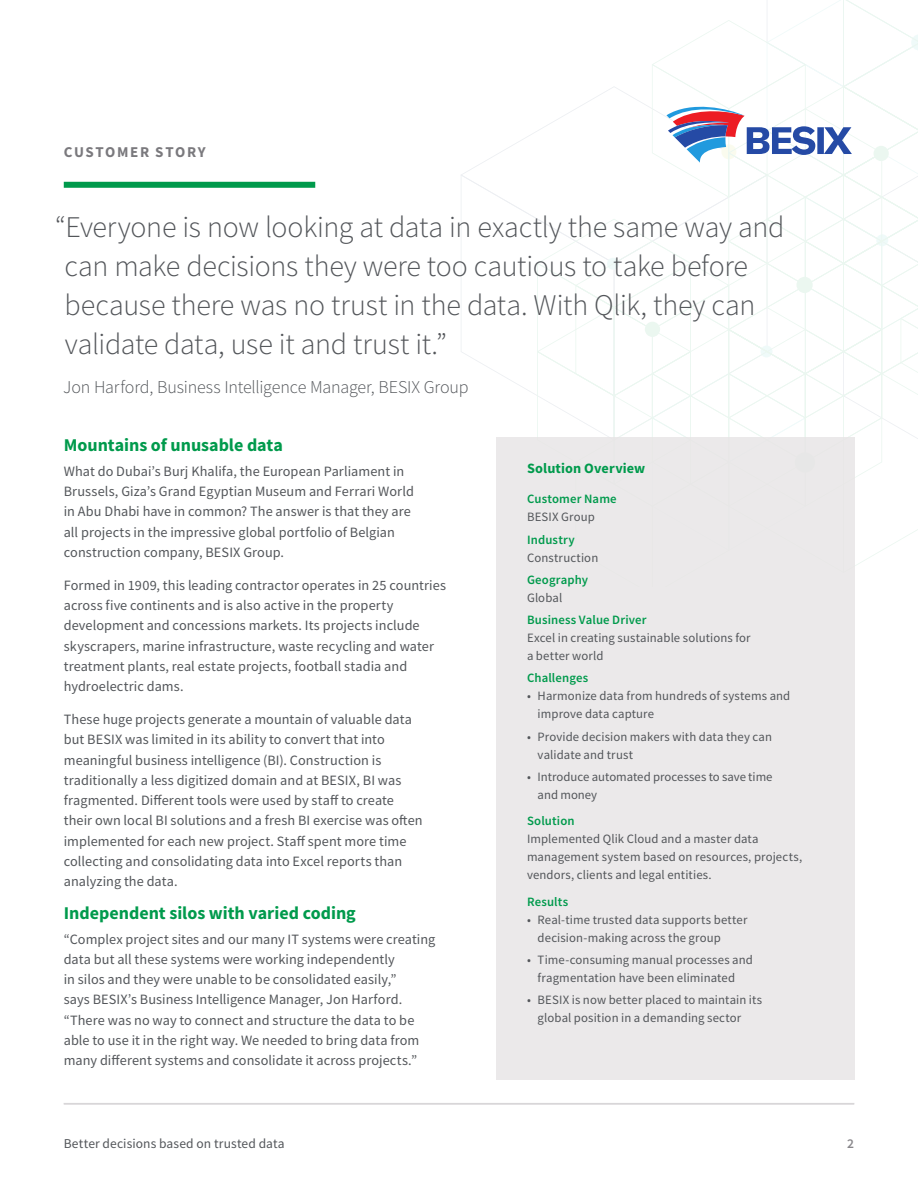
<style>
.page{position:relative;width:918px;height:1188px;background:#fff}
.page>*{position:absolute;margin:0;border:0;box-sizing:border-box;transform-origin:0 0}
.t1{font:300 30px/39px "Source Sans Pro";letter-spacing:-.01em;color:#53565a}
.Text_Sub_Heading{font:700 18px "Source Sans Pro";color:#009a4c}
.Quote_attribute{font:300 18px "Source Sans Pro";letter-spacing:-.01em;color:#53565a}
.Content_Type{font:700 15px "Source Sans Pro";letter-spacing:.11em;color:#7a797d}
.Body_copy{font:14.25px/20.2px "Source Sans Pro";letter-spacing:.005em;color:#53565a}
.Sidebar_-_Heading{font:700 14.25px "Source Sans Pro";letter-spacing:.01em;color:#009a4c}
.Footnote{font:13.5px "Source Sans Pro";letter-spacing:.01em;color:#53565a}
.t2{font:600 13.5px "Source Sans Pro";color:#89878b}
.Sidebar_-_Body_copy{font:12.75px/18px "Source Sans Pro";letter-spacing:.01em;color:#53565a}
.Sidebar_-_Subheading{font:12.75px/18px "Source Sans Pro";letter-spacing:.01em;color:#53565a}
.Sidebar_-_Subheading-2{font:600 12.75px "Source Sans Pro";letter-spacing:.01em;color:#009a4c}
</style>
<div class="page">
<div style="left:496px;top:438px;width:358px;height:642px;background:#e7e4e5"></div>
<hr style="left:64px;top:1103px;width:790px;height:1px;background:#d8d6d8">
<div style="left:64px;top:182px;width:251px;height:6px;background:#009a4c"></div>
<svg style="left:461px;top:0;width:457px;height:587px"></svg>
<p class="Content_Type" style="left:64px;top:142px;width:143px">CUSTOMER STORY</p>
<p class="t1" style="left:65px;top:208px;width:721px;text-indent:-10px">“Everyone is now looking at data in exactly the same way and can make decisions they were too cautious to take before because there was no trust in the data. With Qlik, they can validate data, use it and trust it.”</p>
<p class="Quote_attribute" style="left:63px;top:376px;width:407px">Jon Harford, Business Intelligence Manager, BESIX Group</p>
<p class="Text_Sub_Heading" style="left:64px;top:433px;width:221px">Mountains of unusable data</p>
<p class="Body_copy" style="left:64px;top:461px;width:352px">What do Dubai’s Burj Khalifa, the European Parliament in Brussels, Giza’s Grand Egyptian Museum and Ferrari World in Abu Dhabi have in common? The answer is that they are all projects in the impressive global portfolio of Belgian construction company, BESIX Group.</p>
<p class="Body_copy" style="left:64px;top:575px;width:384px">Formed in 1909, this leading contractor operates in 25 countries across five continents and is also active in the property development and concessions markets. Its projects include skyscrapers, marine infrastructure, waste recycling and water treatment plants, real estate projects, football stadia and hydroelectric dams.</p>
<p class="Body_copy" style="left:64px;top:709px;width:360px">These huge projects generate a mountain of valuable data but BESIX was limited in its ability to convert that into meaningful business intelligence (BI). Construction is traditionally a less digitized domain and at BESIX, BI was fragmented. Different tools were used by staff to create their own local BI solutions and a fresh BI exercise was often implemented for each new project. Staff spent more time collecting and consolidating data into Excel reports than analyzing the data.</p>
<p class="Text_Sub_Heading" style="left:64px;top:901px;width:294px">Independent silos with varied coding</p>
<p class="Body_copy" style="left:64px;top:929px;width:373px">“Complex project sites and our many IT systems were creating data but all these systems were working independently<br>in silos and they were unable to be consolidated easily,”<br>says BESIX’s Business Intelligence Manager, Jon Harford. “There was no way to connect and structure the data to be able to use it in the right way. We needed to bring data from many different systems and consolidate it across projects.”</p>
<p class="Sidebar_-_Heading" style="left:527px;top:458px;width:120px">Solution Overview</p>
<p class="Sidebar_-_Subheading-2" style="left:527px;top:491px;width:91px">Customer Name</p>
<p class="Sidebar_-_Subheading" style="left:527px;top:508px;width:69px">BESIX Group</p>
<p class="Sidebar_-_Subheading-2" style="left:527px;top:531px;width:49px">Industry</p>
<p class="Sidebar_-_Subheading" style="left:527px;top:548px;width:73px">Construction</p>
<p class="Sidebar_-_Subheading-2" style="left:527px;top:571px;width:63px">Geography</p>
<p class="Sidebar_-_Subheading" style="left:527px;top:589px;width:37px">Global</p>
<p class="Sidebar_-_Subheading-2" style="left:527px;top:612px;width:121px">Business Value Driver</p>
<p class="Sidebar_-_Subheading" style="left:527px;top:629px;width:225px">Excel in creating sustainable solutions for a better world</p>
<p class="Sidebar_-_Subheading-2" style="left:527px;top:670px;width:63px">Challenges</p>
<p class="Sidebar_-_Body_copy" style="left:538px;top:687px;width:254px;text-indent:-11px">• Harmonize data from hundreds of systems and improve data capture</p>
<p class="Sidebar_-_Body_copy" style="left:538px;top:727px;width:236px;text-indent:-11px">• Provide decision makers with data they can validate and trust</p>
<p class="Sidebar_-_Body_copy" style="left:538px;top:768px;width:236px;text-indent:-11px">• Introduce automated processes to save time and money</p>
<p class="Sidebar_-_Subheading-2" style="left:527px;top:813px;width:49px">Solution</p>
<p class="Sidebar_-_Body_copy" style="left:527px;top:830px;width:277px">Implemented Qlik Cloud and a master data management system based on resources, projects, vendors, clients and legal entities.</p>
<p class="Sidebar_-_Subheading-2" style="left:527px;top:893px;width:43px">Results</p>
<p class="Sidebar_-_Body_copy" style="left:538px;top:911px;width:211px;text-indent:-11px">• Real-time trusted data supports better decision-making across the group</p>
<p class="Sidebar_-_Body_copy" style="left:527px;top:951px;width:228px;text-align:center">• Time-consuming manual processes and fragmentation have been eliminated</p>
<p class="Sidebar_-_Body_copy" style="left:538px;top:991px;width:226px;text-indent:-11px">• BESIX is now better placed to maintain its global position in a demanding sector</p>
<p class="Footnote" style="left:64px;top:1135px;width:222px">Better decisions based on trusted data</p>
<p class="t2" style="left:847px;top:1135px;width:8px">2</p>
</div>
